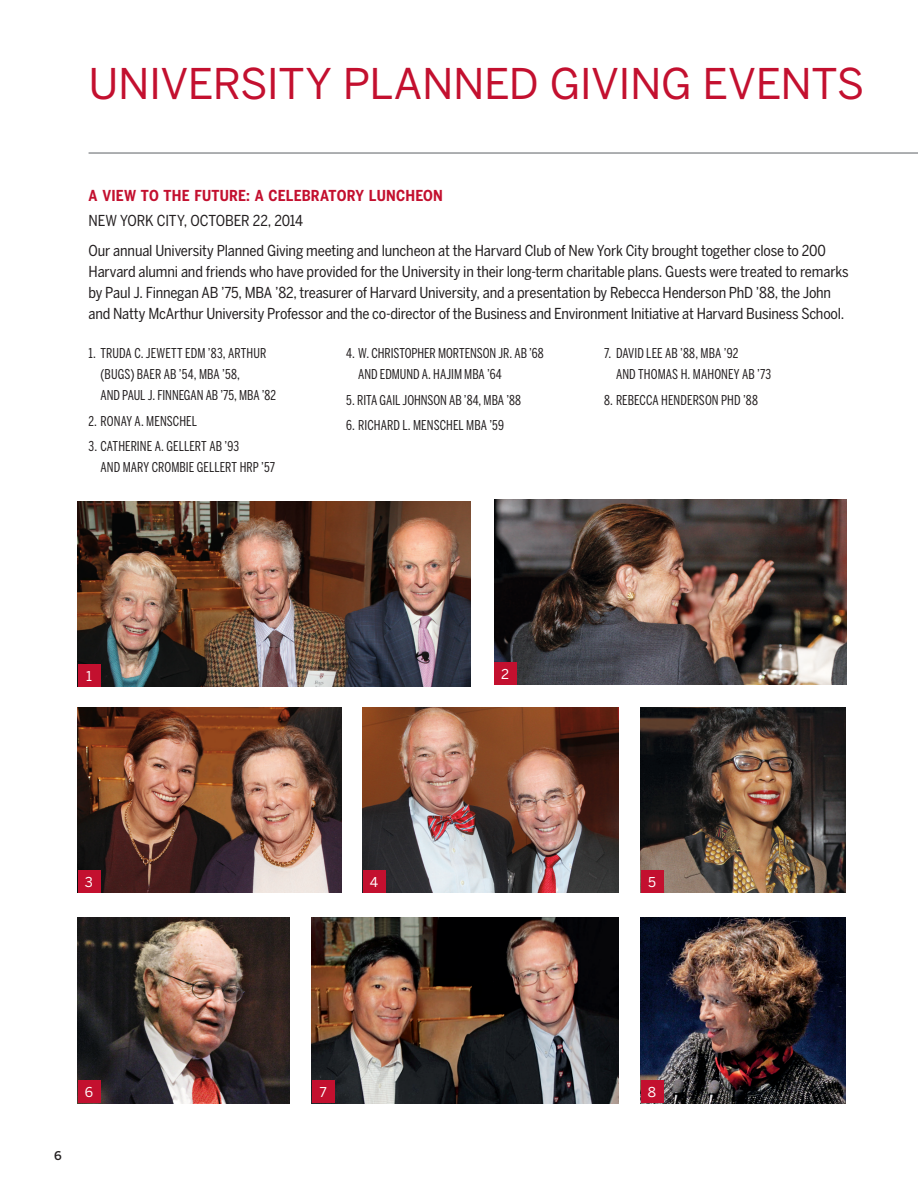
<style>
.page{position:relative;width:918px;height:1188px;background:#fff}
.page>*{position:absolute;margin:0;border:0;box-sizing:border-box;transform-origin:0 0}
.events_side_red{font:42px "Benton Sans";letter-spacing:-.015em;color:#c3102f}
.events_text{font:15px/21px "Benton Sans Cond";letter-spacing:-.015em;color:#231f20}
.event_red_sub_head{font:700 15px "Benton Sans Cond";letter-spacing:.015em;color:#c3102f}
.events_photo_numbere{font:13.5px/21px "Benton Sans Comp";letter-spacing:.005em;color:#231f20}
.t1{font:13.5px "Benton Sans";color:#fff}
.t2{font:500 12px "Benton Sans";color:#231f20}
</style>
<div class="page">
<img style="left:363px;top:707px;width:255px;height:186px">
<img style="left:312px;top:917px;width:306px;height:186px">
<div style="left:312px;top:1081px;width:22px;height:22px;background:#c3102f"></div>
<img style="left:78px;top:707px;width:263px;height:186px">
<div style="left:78px;top:870px;width:22px;height:23px;background:#c3102f"></div>
<hr style="left:89px;top:152px;width:829px;height:2px;background:#939598">
<img style="left:494px;top:499px;width:352px;height:186px">
<img style="left:78px;top:917px;width:211px;height:186px">
<img style="left:641px;top:707px;width:205px;height:186px">
<img style="left:641px;top:917px;width:205px;height:186px">
<div style="left:78px;top:1081px;width:22px;height:22px;background:#c3102f"></div>
<div style="left:641px;top:1081px;width:22px;height:22px;background:#c3102f"></div>
<div style="left:494px;top:662px;width:23px;height:23px;background:#c3102f"></div>
<img style="left:78px;top:501px;width:393px;height:186px">
<div style="left:78px;top:664px;width:22px;height:23px;background:#c3102f"></div>
<div style="left:363px;top:870px;width:22px;height:23px;background:#c3102f"></div>
<div style="left:641px;top:870px;width:22px;height:23px;background:#c3102f"></div>
<p class="events_side_red" style="left:89px;top:58px;width:778px">UNIVERSITY PLANNED GIVING EVENTS</p>
<p class="event_red_sub_head" style="left:89px;top:187px;width:356px">A VIEW TO THE FUTURE: A CELEBRATORY LUNCHEON</p>
<p class="events_text" style="left:89px;top:210px;width:216px">NEW YORK CITY, OCTOBER 22, 2014</p>
<p class="events_text" style="left:89px;top:240px;width:762px">Our annual University Planned Giving meeting and luncheon at the Harvard Club of New York City brought together close to 200<br>Harvard alumni and friends who have provided for the University in their long-term charitable plans. Guests were treated to remarks by Paul J. Finnegan AB ’75, MBA ’82, treasurer of Harvard University, and a presentation by Rebecca Henderson PhD ’88, the John and Natty McArthur University Professor and the co-director of the Business and Environment Initiative at Harvard Business School.</p>
<p class="events_photo_numbere" style="left:101px;top:343px;width:177px;text-indent:-12px">1. TRUDA C. JEWETT EDM ’83, ARTHUR (BUGS) BAER AB ’54, MBA ’58,<br>AND PAUL J. FINNEGAN AB ’75, MBA ’82</p>
<p class="events_photo_numbere" style="left:89px;top:410px;width:110px">2. RONAY A. MENSCHEL</p>
<p class="events_photo_numbere" style="left:101px;top:436px;width:176px;text-indent:-12px">3. CATHERINE A. GELLERT AB ’93<br>AND MARY CROMBIE GELLERT HRP ’57</p>
<p class="events_photo_numbere" style="left:358px;top:343px;width:187px;text-indent:-12px">4. W. CHRISTOPHER MORTENSON JR. AB ’68<br>AND EDMUND A. HAJIM MBA ’64</p>
<p class="events_photo_numbere" style="left:346px;top:389px;width:176px">5. RITA GAIL JOHNSON AB ’84, MBA ’88</p>
<p class="events_photo_numbere" style="left:346px;top:415px;width:159px">6. RICHARD L. MENSCHEL MBA ’59</p>
<p class="events_photo_numbere" style="left:616px;top:343px;width:157px;text-indent:-12px">7. DAVID LEE AB ’88, MBA ’92<br>AND THOMAS H. MAHONEY AB ’73</p>
<p class="events_photo_numbere" style="left:604px;top:389px;width:155px">8. REBECCA HENDERSON PHD ’88</p>
<p class="t1" style="left:86px;top:668px;width:7px">1</p>
<p class="t1" style="left:501px;top:666px;width:9px">2</p>
<p class="t1" style="left:85px;top:874px;width:10px">3</p>
<p class="t1" style="left:370px;top:874px;width:10px">4</p>
<p class="t1" style="left:648px;top:874px;width:9px">5</p>
<p class="t2" style="left:54px;top:1148px;width:9px">6</p>
<p class="t1" style="left:85px;top:1084px;width:10px">6</p>
<p class="t1" style="left:648px;top:1084px;width:10px">8</p>
<p class="t1" style="left:319px;top:1084px;width:9px">7</p>
</div>
